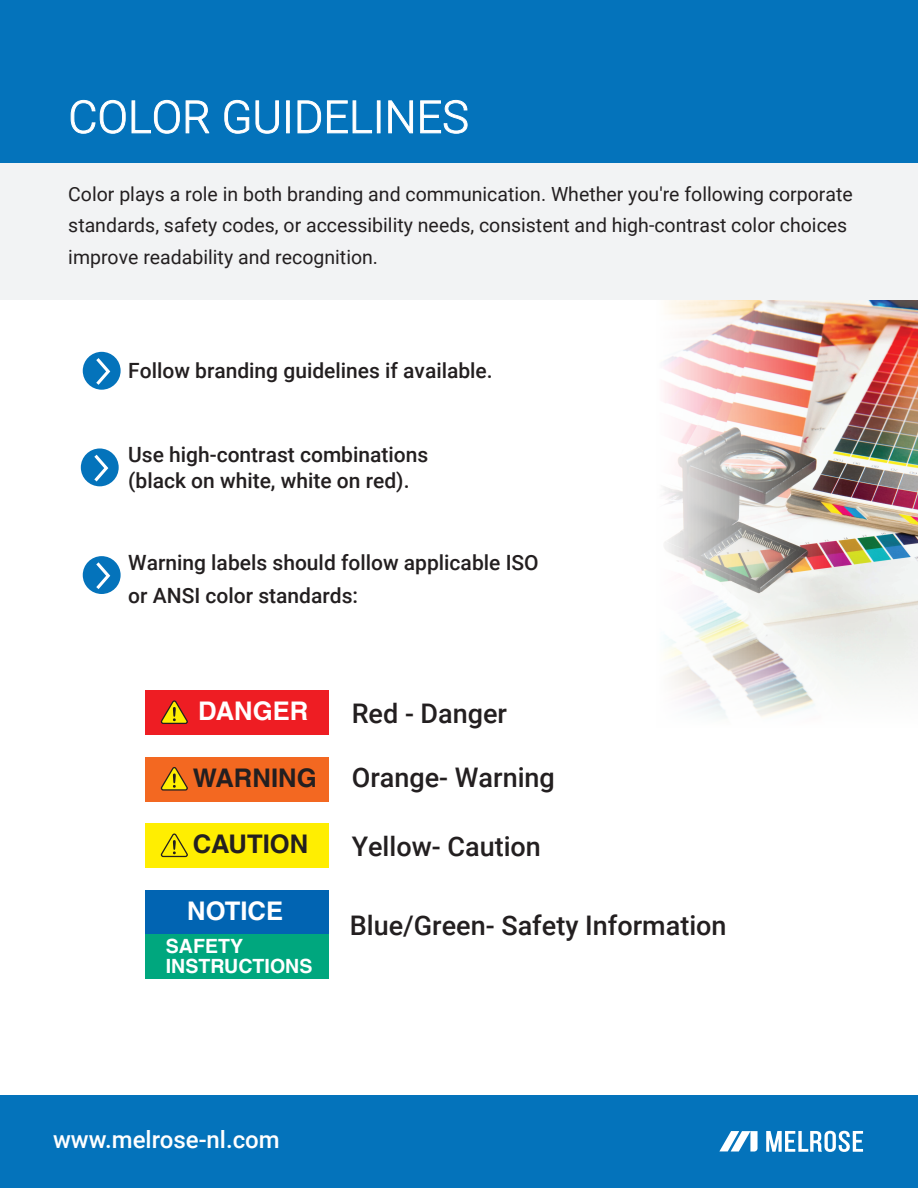
<style>
.page{position:relative;width:918px;height:1188px;background:#fff}
.page>*{position:absolute;margin:0;border:0;box-sizing:border-box;transform-origin:0 0}
.t1{font:500 27px "Roboto";color:#231f20}
.t2{font:700 25.65px "Helvetica LT";color:#231f20}
.t3{font:700 25.65px "Helvetica LT";color:#fff}
.t4{font:500 24px "Roboto";color:#fff}
.t5{font:500 21px/25.2px "Roboto";color:#231f20}
.t6{font:700 19.65px/19.5px "Helvetica LT";color:#fff}
.t7{font:19.5px/31.5px "Roboto";color:#231f20}
</style>
<div class="page">
<img style="left:841px;top:300px;width:77px;height:330px">
<img style="left:664px;top:300px;width:177px;height:330px">
<div style="left:83px;top:352px;width:38px;height:38px;background:#0473bb;border-radius:50%"></div>
<div style="left:0;top:1096px;width:918px;height:92px;background:#0473bb"></div>
<svg style="left:766px;top:1131px;width:97px;height:21px"></svg>
<svg style="left:719px;top:1131px;width:39px;height:21px"></svg>
<div style="left:0;top:163px;width:918px;height:137px;background:#f2f3f4"></div>
<div style="left:0;top:0;width:918px;height:163px;background:#0473bb"></div>
<svg style="left:71px;top:100px;width:109px;height:34px"></svg>
<svg style="left:186px;top:100px;width:23px;height:33px"></svg>
<svg style="left:224px;top:100px;width:55px;height:34px"></svg>
<svg style="left:286px;top:101px;width:4px;height:32px"></svg>
<svg style="left:297px;top:100px;width:24px;height:33px"></svg>
<svg style="left:327px;top:100px;width:45px;height:33px"></svg>
<div style="left:377px;top:101px;width:3px;height:32px;background:#fff;border:1px solid #fff"></div>
<svg style="left:388px;top:100px;width:25px;height:33px"></svg>
<svg style="left:420px;top:100px;width:48px;height:34px"></svg>
<svg style="left:96px;top:358px;width:14px;height:27px"></svg>
<div style="left:81px;top:448px;width:38px;height:38px;background:#0473bb;border-radius:50%"></div>
<svg style="left:94px;top:455px;width:14px;height:26px"></svg>
<div style="left:83px;top:556px;width:38px;height:38px;background:#0473bb;border-radius:50%"></div>
<svg style="left:96px;top:562px;width:14px;height:27px"></svg>
<div style="left:145px;top:691px;width:184px;height:44px;background:#ee1d23"></div>
<svg style="left:160px;top:700px;width:28px;height:24px"></svg>
<div style="left:145px;top:757px;width:184px;height:44px;background:#f36821"></div>
<svg style="left:160px;top:767px;width:28px;height:24px"></svg>
<div style="left:145px;top:824px;width:184px;height:44px;background:#ffee01"></div>
<svg style="left:160px;top:833px;width:28px;height:25px"></svg>
<div style="left:145px;top:890px;width:184px;height:45px;background:#0164b2"></div>
<div style="left:145px;top:935px;width:184px;height:44px;background:#00a77e"></div>
<svg style="left:664px;top:630px;width:254px;height:87px"></svg>
<p class="t7" style="left:68px;top:177px;width:786px">Color plays a role in both branding and communication. Whether you're following corporate standards, safety codes, or accessibility needs, consistent and high-contrast color choices improve readability and recognition.</p>
<p class="t5" style="left:128px;top:357px;width:366px">Follow branding guidelines if available.</p>
<p class="t5" style="left:128px;top:442px;width:302px">Use high-contrast combinations (black on white, white on red).</p>
<p class="t5" style="left:128px;top:545px;width:412px;line-height:33px">Warning labels should follow applicable ISO or ANSI color standards:</p>
<h2 class="t3" style="left:198px;top:696px;width:112px">DANGER</h2>
<h2 class="t2" style="left:193px;top:762px;width:125px">WARNING</h2>
<h2 class="t2" style="left:193px;top:829px;width:117px">CAUTION</h2>
<h2 class="t3" style="left:187px;top:896px;width:97px">NOTICE</h2>
<p class="t6" style="left:166px;top:936px;width:148px">SAFETY<br>INSTRUCTIONS</p>
<h1 class="t1" style="left:352px;top:695px;width:157px">Red - Danger</h1>
<h1 class="t1" style="left:352px;top:758px;width:205px">Orange- Warning</h1>
<h1 class="t1" style="left:352px;top:828px;width:191px">Yellow- Caution</h1>
<h1 class="t1" style="left:350px;top:906px;width:378px">Blue/Green- Safety Information</h1>
<p class="t4" style="left:53px;top:1123px;width:228px">www.melrose-nl.com</p>
</div>
